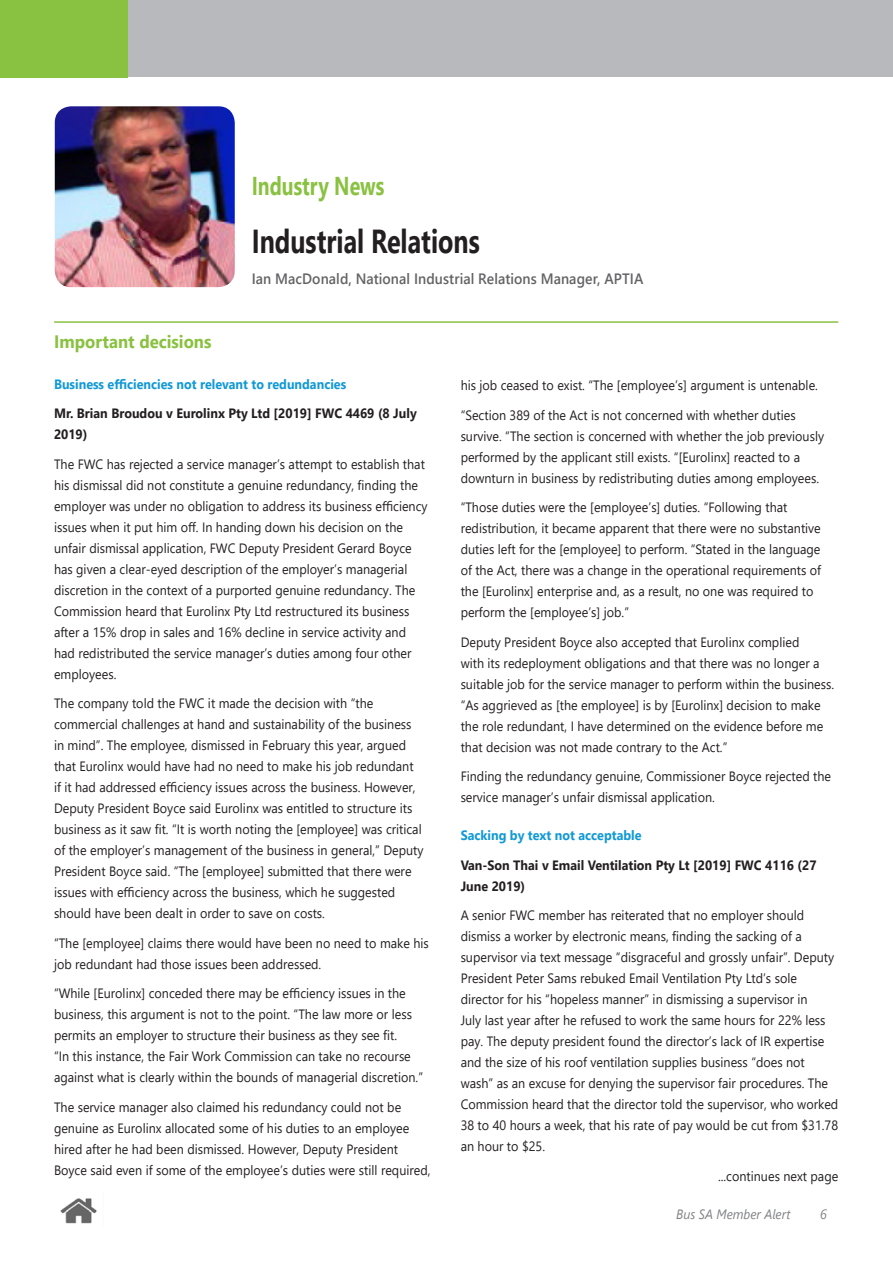
<style>
.page{position:relative;width:893px;height:1263px;background:#fff}
.page>*{position:absolute;margin:0;border:0;box-sizing:border-box;transform-origin:0 0}
.Main_page_header{font:700 33.15px "Segoe UI";color:#231f20;scale:.76 1}
.Main_head_page_topic{font:700 25.8px "Segoe UI";color:#89c140;scale:.76 1}
.Article_header{font:700 18px "Segoe UI";color:#89c140;scale:.93 1}
.Main_head_name_of_pe{font:600 15px "Segoe UI";letter-spacing:.005em;color:#636366;scale:.93 1}
.t1{font:13.5px/21px "Segoe UI";color:#231f20;scale:.93 1}
.t2{font:700 13.5px/21px "Segoe UI";color:#231f20;scale:.93 1}
.In_story_header{font:700 13.5px "Segoe UI";color:#1199d6;scale:.93 1}
.t3{font:italic 13.5px "Segoe UI";color:#808285;scale:.93 1}
</style>
<div class="page">
<img style="left:60px;top:1198px;width:37px;height:26px">
<div style="left:128px;top:0;width:765px;height:77px;background:#b8b9bc"></div>
<div style="left:0;top:0;width:128px;height:77px;background:#89c140"></div>
<img style="left:55px;top:106px;width:180px;height:181px">
<hr style="left:54px;top:321px;width:784px;height:2px;background:#89c140">
<p class="Article_header" style="left:54px;top:325px;width:171px">Important decisions</p>
<p class="Main_head_page_topic" style="left:252px;top:161px;width:176px">Industry News</p>
<p class="Main_page_header" style="left:252px;top:210px;width:301px">Industrial Relations</p>
<p class="Main_head_name_of_pe" style="left:252px;top:265px;width:423px">Ian MacDonald, National Industrial Relations Manager, APTIA</p>
<p class="In_story_header" style="left:54px;top:371px;width:316px">Business efficiencies not relevant to redundancies</p>
<p class="t2" style="left:54px;top:402px;width:392px">Mr. Brian Broudou v Eurolinx Pty Ltd [2019] FWC 4469 (8 July<br>2019)</p>
<p class="t1" style="left:54px;top:452px;width:403px">The FWC has rejected a service manager’s attempt to establish that his dismissal did not constitute a genuine redundancy, finding the employer was under no obligation to address its business efficiency issues when it put him off. In handing down his decision on the unfair dismissal application, FWC Deputy President Gerard Boyce has given a clear-eyed description of the employer’s managerial discretion in the context of a purported genuine redundancy. The Commission heard that Eurolinx Pty Ltd restructured its business after a 15% drop in sales and 16% decline in service activity and had redistributed the service manager’s duties among four other employees.</p>
<p class="t1" style="left:54px;top:692px;width:399px">The company told the FWC it made the decision with “the commercial challenges at hand and sustainability of the business in mind”. The employee, dismissed in February this year, argued that Eurolinx would have had no need to make his job redundant if it had addressed efficiency issues across the business. However, Deputy President Boyce said Eurolinx was entitled to structure its business as it saw fit. “It is worth noting the [employee] was critical of the employer’s management of the business in general,” Deputy President Boyce said. “The [employee] submitted that there were issues with efficiency across the business, which he suggested should have been dealt in order to save on costs.</p>
<p class="t1" style="left:54px;top:931px;width:405px">“The [employee] claims there would have been no need to make his job redundant had those issues been addressed.</p>
<p class="t1" style="left:54px;top:982px;width:398px">“While [Eurolinx] conceded there may be efficiency issues in the business, this argument is not to the point. “The law more or less permits an employer to structure their business as they see fit.<br>“In this instance, the Fair Work Commission can take no recourse against what is clearly within the bounds of managerial discretion.”</p>
<p class="t1" style="left:54px;top:1095px;width:406px">The service manager also claimed his redundancy could not be genuine as Eurolinx allocated some of his duties to an employee hired after he had been dismissed. However, Deputy President Boyce said even if some of the employee’s duties were still required,</p>
<p class="t1" style="left:461px;top:373px;width:386px">his job ceased to exist. “The [employee’s] argument is untenable.</p>
<p class="t1" style="left:461px;top:403px;width:392px">“Section 389 of the Act is not concerned with whether duties survive. “The section is concerned with whether the job previously performed by the applicant still exists. “[Eurolinx] reacted to a downturn in business by redistributing duties among employees.</p>
<p class="t1" style="left:461px;top:495px;width:389px">“Those duties were the [employee’s] duties. “Following that redistribution, it became apparent that there were no substantive duties left for the [employee] to perform. “Stated in the language of the Act, there was a change in the operational requirements of the [Eurolinx] enterprise and, as a result, no one was required to perform the [employee’s] job.”</p>
<p class="t1" style="left:461px;top:630px;width:403px">Deputy President Boyce also accepted that Eurolinx complied<br>with its redeployment obligations and that there was no longer a suitable job for the service manager to perform within the business. “As aggrieved as [the employee] is by [Eurolinx] decision to make the role redundant, I have determined on the evidence before me that decision was not made contrary to the Act.”</p>
<p class="t1" style="left:461px;top:765px;width:400px">Finding the redundancy genuine, Commissioner Boyce rejected the service manager’s unfair dismissal application.</p>
<p class="In_story_header" style="left:461px;top:823px;width:196px">Sacking by text not acceptable</p>
<p class="t2" style="left:461px;top:853px;width:384px">Van-Son Thai v Email Ventilation Pty Lt [2019] FWC 4116 (27<br>June 2019)</p>
<p class="t1" style="left:461px;top:904px;width:408px">A senior FWC member has reiterated that no employer should dismiss a worker by electronic means, finding the sacking of a supervisor via text message “disgraceful and grossly unfair”. Deputy President Peter Sams rebuked Email Ventilation Pty Ltd’s sole director for his “hopeless manner” in dismissing a supervisor in<br>July last year after he refused to work the same hours for 22% less pay. The deputy president found the director’s lack of IR expertise and the size of his roof ventilation supplies business “does not wash” as an excuse for denying the supervisor fair procedures. The Commission heard that the director told the supervisor, who worked 38 to 40 hours a week, that his rate of pay would be cut from $31.78 an hour to $25.</p>
<p class="t1" style="left:718px;top:1164px;width:131px">...continues next page</p>
<p class="t3" style="left:676px;top:1201px;width:124px">Bus SA Member Alert</p>
<p class="t3" style="left:820px;top:1201px;width:9px">6</p>
</div>
